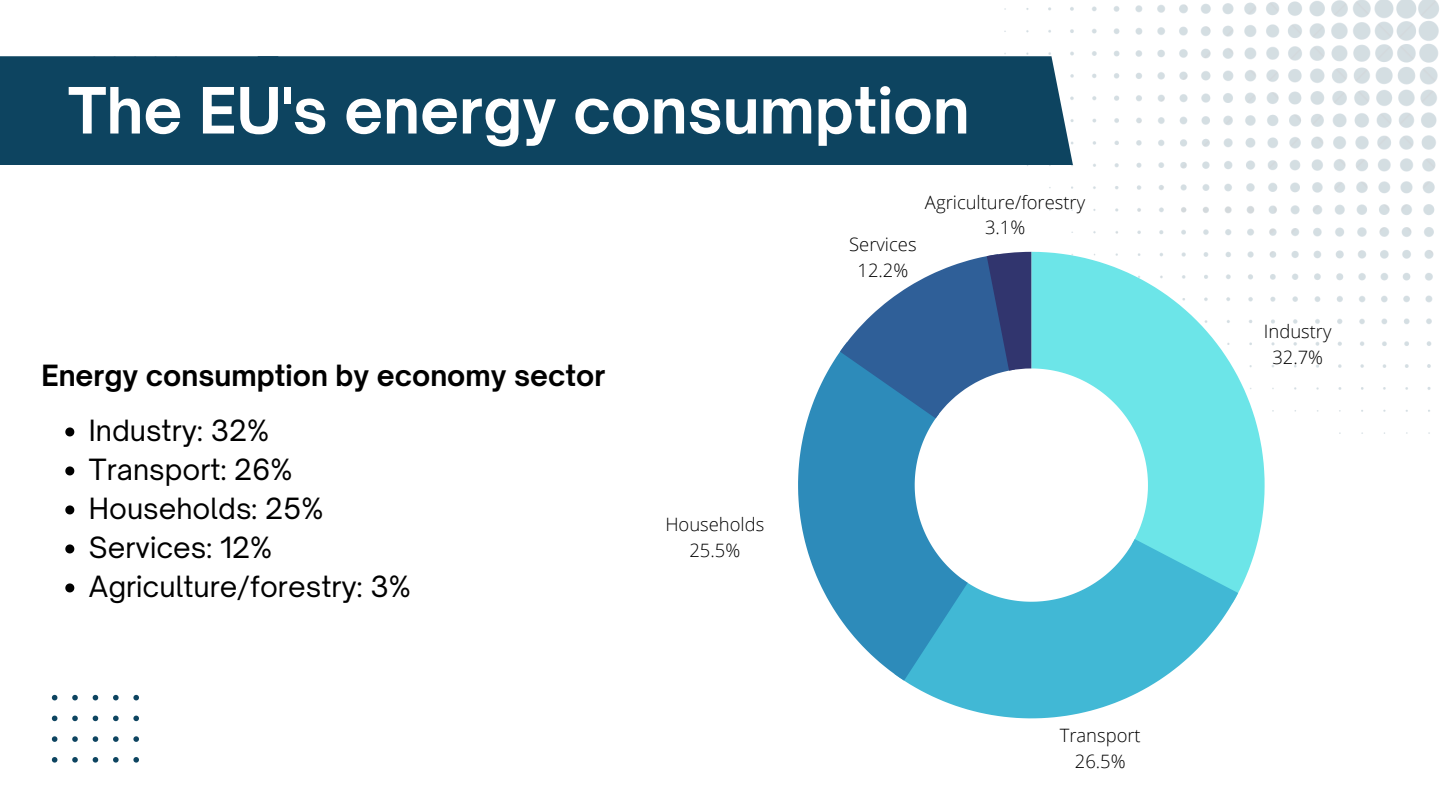
<style>
.page{position:relative;width:1440px;height:810px;background:#fff}
.page>*{position:absolute;margin:0;border:0;box-sizing:border-box;transform-origin:0 0}
.t1{font:700 61px "Open Sauce One";color:#fff}
.t2{font:28px/39px "Open Sauce One";color:#000}
.t3{font:700 28px "Open Sauce One";color:#000}
.t4{font:300 18.4px/25.3px "Open Sans";color:#000;text-align:center}
</style>
<div class="page">
<img style="left:1004px;top:0;width:435px;height:434px">
<div style="left:300px;top:56px;width:773px;height:109px;background:#0d4460"></div>
<div style="left:0;top:56px;width:300px;height:109px;background:#0d4460"></div>
<svg style="left:52px;top:695px;width:5px;height:5px"></svg>
<svg style="left:72px;top:695px;width:6px;height:5px"></svg>
<svg style="left:93px;top:695px;width:5px;height:5px"></svg>
<svg style="left:113px;top:695px;width:6px;height:5px"></svg>
<svg style="left:133px;top:695px;width:6px;height:5px"></svg>
<svg style="left:52px;top:716px;width:5px;height:5px"></svg>
<svg style="left:72px;top:716px;width:6px;height:5px"></svg>
<svg style="left:93px;top:716px;width:5px;height:5px"></svg>
<svg style="left:113px;top:716px;width:6px;height:5px"></svg>
<svg style="left:133px;top:716px;width:6px;height:5px"></svg>
<svg style="left:52px;top:736px;width:5px;height:6px"></svg>
<svg style="left:72px;top:736px;width:6px;height:6px"></svg>
<svg style="left:93px;top:736px;width:5px;height:6px"></svg>
<svg style="left:113px;top:736px;width:6px;height:6px"></svg>
<svg style="left:133px;top:736px;width:6px;height:6px"></svg>
<svg style="left:52px;top:757px;width:5px;height:6px"></svg>
<svg style="left:72px;top:757px;width:6px;height:6px"></svg>
<svg style="left:93px;top:757px;width:5px;height:6px"></svg>
<svg style="left:113px;top:757px;width:6px;height:6px"></svg>
<svg style="left:133px;top:757px;width:6px;height:6px"></svg>
<svg style="left:65px;top:427px;width:9px;height:9px"></svg>
<svg style="left:65px;top:466px;width:9px;height:9px"></svg>
<svg style="left:65px;top:505px;width:9px;height:9px"></svg>
<svg style="left:65px;top:544px;width:9px;height:9px"></svg>
<svg style="left:65px;top:583px;width:9px;height:9px"></svg>
<svg style="left:1031px;top:252px;width:234px;height:341px;fill:#6ce5e8"></svg>
<svg style="left:905px;top:539px;width:333px;height:179px;fill:#41b8d5"></svg>
<svg style="left:798px;top:352px;width:170px;height:329px;fill:#2d8bba"></svg>
<svg style="left:840px;top:252px;width:192px;height:166px"></svg>
<h1 class="t1" style="left:68px;top:73px;width:903px">The EU's energy consumption</h1>
<h2 class="t3" style="left:41px;top:358px;width:566px">Energy consumption by economy sector</h2>
<h2 class="t2" style="left:89px;top:411px;width:324px">Industry: 32%<br>Transport: 26%<br>Households: 25%<br>Services: 12%<br>Agriculture/forestry: 3%</h2>
<p class="t4" style="left:665px;top:512px;width:100px">Households<br>25.5%</p>
<p class="t4" style="left:849px;top:232px;width:69px">Services<br>12.2%</p>
<p class="t4" style="left:925px;top:189px;width:162px">Agriculture/forestry<br>3.1%</p>
<p class="t4" style="left:1060px;top:723px;width:83px">Transport<br>26.5%</p>
<p class="t4" style="left:1264px;top:319px;width:69px">Industry<br>32.7%</p>
</div>
